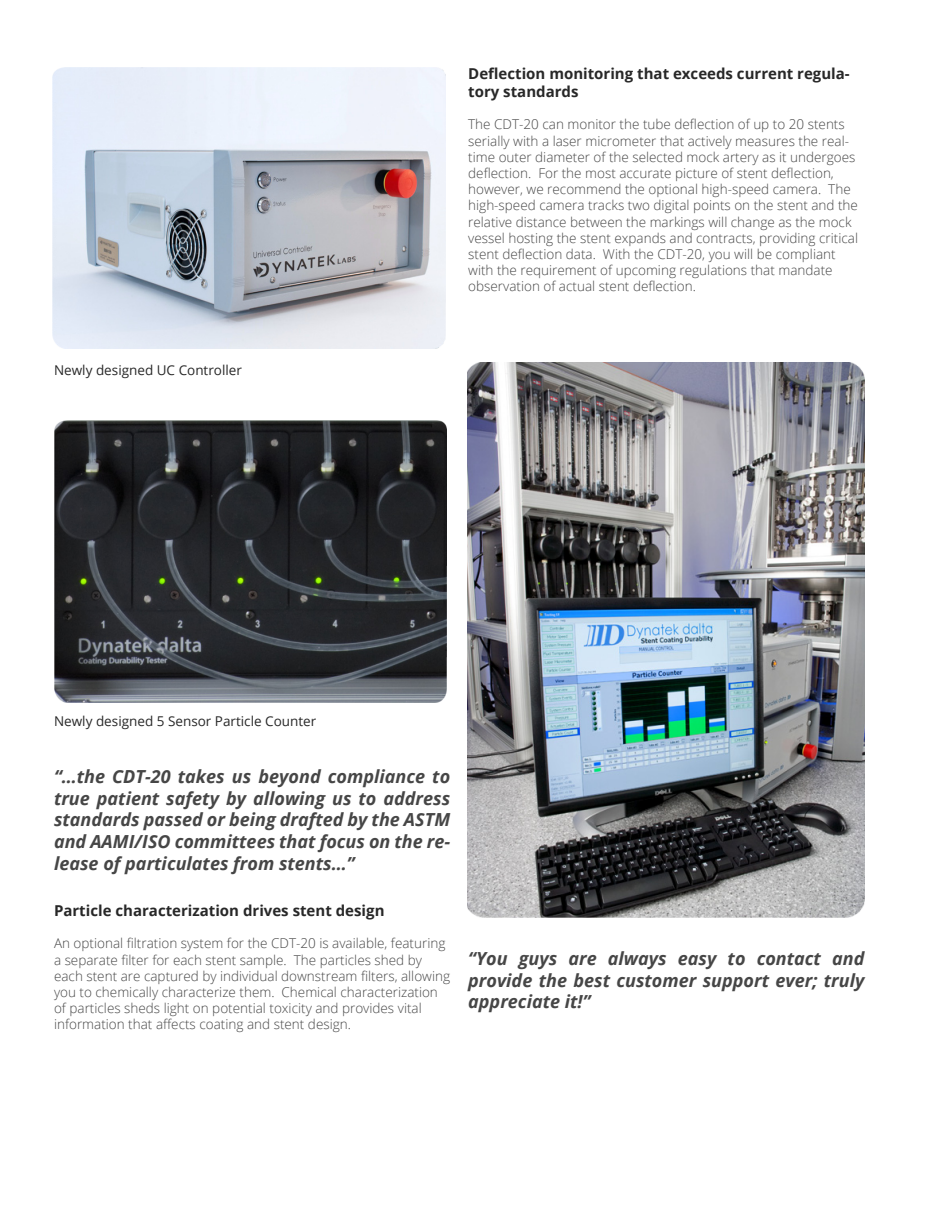
<style>
.page{position:relative;width:932px;height:1215px;background:#fff}
.page>*{position:absolute;margin:0;border:0;box-sizing:border-box;transform-origin:0 0}
.Open_Sans_Quote{font:italic 700 18px/21.6px "Open Sans";color:#464646;text-align:justify}
.Open_Sans_Paragraph{font:700 15px/18px "Open Sans";color:#282828}
.Open_Sans_Paragragh{font:700 15px "Open Sans";color:#282828}
.Open_Sans_Paragragh-2{font:300 13.5px/16.2px "Open Sans";color:#464646}
.Open_Sans_Paragragh-3{font:13.5px "Open Sans";color:#282828}
</style>
<div class="page">
<img style="left:53px;top:67px;width:393px;height:282px">
<img style="left:54px;top:421px;width:393px;height:281px">
<img style="left:467px;top:362px;width:397px;height:556px">
<p class="Open_Sans_Paragragh-3" style="left:54px;top:361px;width:189px">Newly designed UC Controller</p>
<p class="Open_Sans_Paragraph" style="left:468px;top:64px;width:383px">Deflection monitoring that exceeds current regula&shy;tory standards</p>
<p class="Open_Sans_Paragragh-2" style="left:468px;top:116px;width:391px">The CDT-20 can monitor the tube deflection of up to 20 stents serially with a laser micrometer that actively measures the real&shy;time outer diameter of the selected mock artery as it undergoes deflection. For the most accurate picture of stent deflection, however, we recommend the optional high-speed camera. The high-speed camera tracks two digital points on the stent and the relative distance between the markings will change as the mock vessel hosting the stent expands and contracts, providing critical stent deflection data. With the CDT-20, you will be compliant with the requirement of upcoming regulations that mandate observation of actual stent deflection.</p>
<p class="Open_Sans_Paragragh-3" style="left:54px;top:712px;width:264px">Newly designed 5 Sensor Particle Counter</p>
<p class="Open_Sans_Quote" style="left:54px;top:765px;width:398px">“…the CDT-20 takes us beyond compliance to true patient safety by allowing us to address standards passed or being drafted by the ASTM and AAMI/ISO committees that focus on the re&shy;lease of particulates from stents…”</p>
<p class="Open_Sans_Paragragh" style="left:54px;top:900px;width:332px">Particle characterization drives stent design</p>
<p class="Open_Sans_Paragragh-2" style="left:54px;top:935px;width:397px">An optional filtration system for the CDT-20 is available, featuring a separate filter for each stent sample. The particles shed by each stent are captured by individual downstream filters, allowing you to chemically characterize them. Chemical characterization of particles sheds light on potential toxicity and provides vital information that affects coating and stent design.</p>
<p class="Open_Sans_Quote" style="left:468px;top:947px;width:397px">“You guys are always easy to contact and provide the best customer support ever; truly appreciate it!”</p>
</div>
